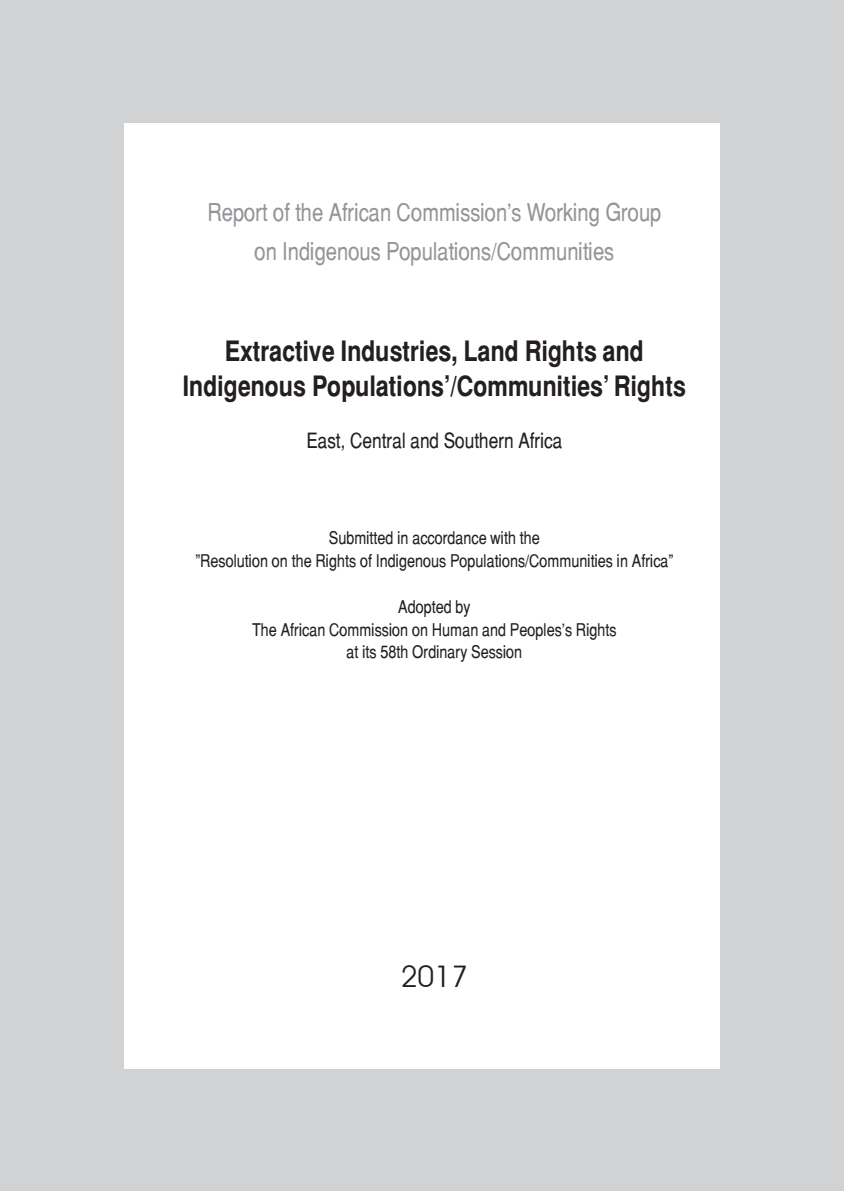
<style>
.page{position:relative;width:844px;height:1191px;background:#fff}
.page>*{position:absolute;margin:0;border:0;box-sizing:border-box;transform-origin:0 0}
.t1{font:29.75px "Avant Garde IT Cby BT";color:#231f20}
.t2{font:700 28px/35px "Switzerland Narrow";color:#231f20;text-align:center}
.t3{font:24.5px/38.5px "Switzerland Narrow";color:#939598;text-align:center}
.t4{font:21px "Switzerland Narrow";color:#231f20}
.t5{font:17.5px/22.8px "Switzerland Narrow";color:#231f20;text-align:center}
</style>
<div class="page">
<div style="left:0;top:0;width:843px;height:1191px;background:#d1d2d4"></div>
<div style="left:124px;top:123px;width:595px;height:945px;background:#fff"></div>
<h3 class="t3" style="left:207px;top:193px;width:455px">Report of the African Commission’s Working Group on Indigenous Populations/Communities</h3>
<h2 class="t2" style="left:183px;top:334px;width:504px">Extractive Industries, Land Rights and<br>Indigenous Populations’/Communities’ Rights</h2>
<p class="t4" style="left:306px;top:427px;width:257px">East, Central and Southern Africa</p>
<p class="t5" style="left:195px;top:526px;width:479px">Submitted in accordance with the<br>”Resolution on the Rights of Indigenous Populations/Communities in Africa”</p>
<p class="t5" style="left:252px;top:595px;width:366px">Adopted by<br>The African Commission on Human and Peoples’s Rights at its 58th Ordinary Session</p>
<h1 class="t1" style="left:400px;top:958px;width:69px">2017</h1>
</div>
